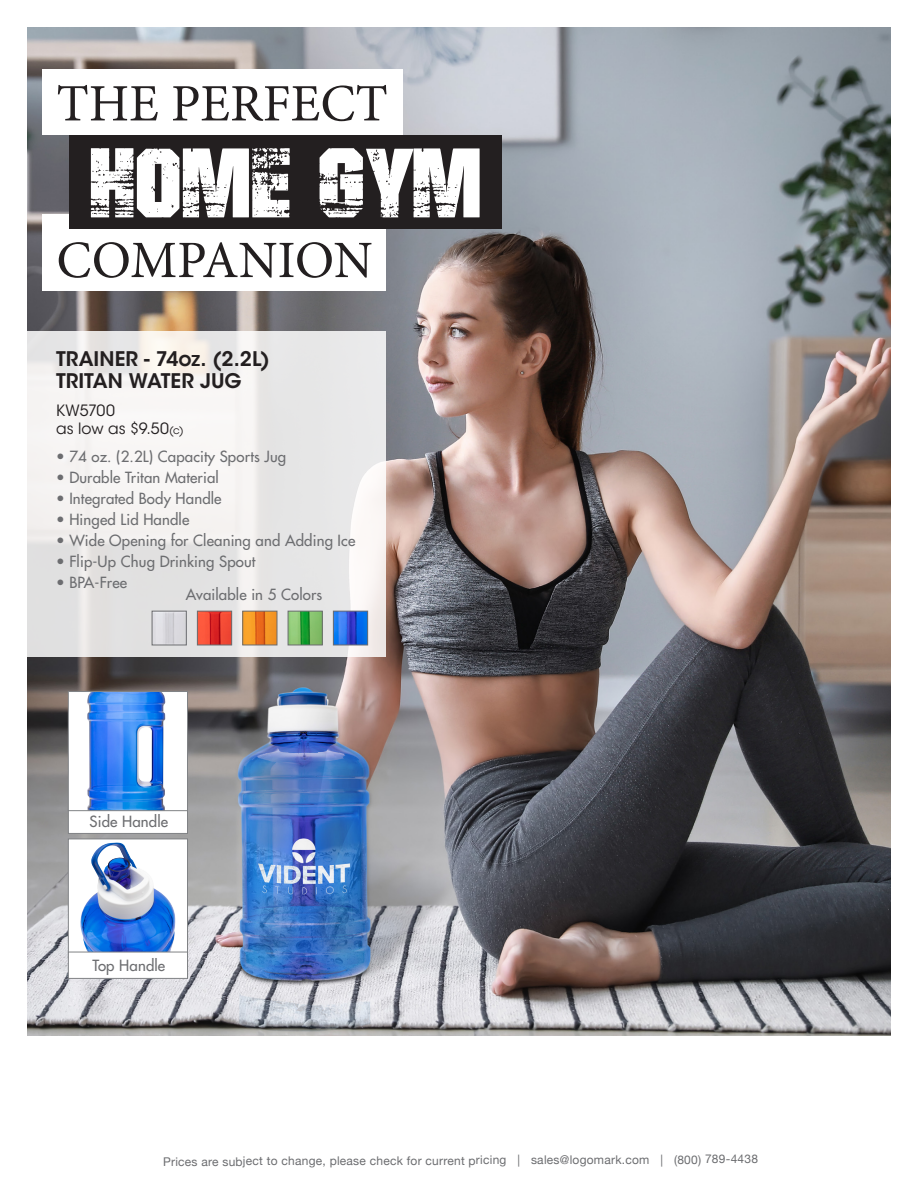
<style>
.page{position:relative;width:918px;height:1188px;background:#fff}
.page>*{position:absolute;margin:0;border:0;box-sizing:border-box;transform-origin:0 0}
.t1{font:133.65px "BADGRUNGE";color:#fff}
.t2{font:52.5px "Minion Pro";color:#231f20}
.t3{font:600 20.1px/22.5px "ITC Avant Garde Std";color:#231f20}
.t4{font:15.45px "ITC Avant Garde Std";letter-spacing:.005em;color:#231f20}
.t5{font:500 15px "Futura Std";letter-spacing:.01em;color:#6c6d70}
.t6{font:12px "Helvetica Neue";letter-spacing:.015em;color:#6c6d70}
.s1{font-size:10.5px}
</style>
<div class="page">
<img style="left:27px;top:27px;width:864px;height:1009px">
<div style="left:43px;top:69px;width:360px;height:66px;background:#fff"></div>
<div style="left:43px;top:214px;width:343px;height:77px;background:#fff"></div>
<svg style="left:27px;top:332px;width:359px;height:325px;fill:#e9e9e9"></svg>
<img style="left:244px;top:613px;width:31px;height:30px">
<div style="left:242px;top:611px;width:35px;height:34px;border:1px solid #6c6d70"></div>
<img style="left:290px;top:613px;width:31px;height:30px">
<div style="left:288px;top:611px;width:35px;height:34px;border:1px solid #6c6d70"></div>
<img style="left:335px;top:613px;width:31px;height:30px">
<div style="left:333px;top:611px;width:35px;height:34px;border:1px solid #6c6d70"></div>
<img style="left:199px;top:613px;width:31px;height:30px">
<div style="left:197px;top:611px;width:35px;height:34px;border:1px solid #6c6d70"></div>
<img style="left:154px;top:613px;width:31px;height:30px">
<div style="left:152px;top:611px;width:35px;height:34px;border:1px solid #6c6d70"></div>
<div style="left:69px;top:135px;width:432px;height:93px;background:#231f20"></div>
<div style="left:68px;top:839px;width:120px;height:119px;background:#fff"></div>
<img style="left:79px;top:842px;width:100px;height:110px">
<div style="left:68px;top:839px;width:120px;height:119px;border:1px solid #808285"></div>
<div style="left:68px;top:807px;width:120px;height:27px;background:#fff;border:1px solid #808285"></div>
<div style="left:68px;top:952px;width:120px;height:27px;background:#fff;border:1px solid #808285"></div>
<div style="left:68px;top:692px;width:120px;height:119px;background:#fff"></div>
<img style="left:87px;top:693px;width:79px;height:116px">
<div style="left:68px;top:691px;width:120px;height:120px;border:1px solid #808285"></div>
<p class="t2" style="left:56px;top:69px;width:333px">THE PERFECT</p>
<p class="t1" style="left:91px;top:93px;width:394px">HOME GYM</p>
<p class="t2" style="left:56px;top:225px;width:318px">COMPANION</p>
<p class="t3" style="left:56px;top:347px;width:215px">TRAINER - 74oz. (2.2L)<br>TRITAN WATER JUG</p>
<p class="t4" style="left:56px;top:401px;width:60px">KW5700</p>
<p class="t5" style="left:56px;top:447px;width:232px">• 74 oz. (2.2L) Capacity Sports Jug</p>
<p class="t5" style="left:56px;top:468px;width:164px">• Durable Tritan Material</p>
<p class="t5" style="left:56px;top:489px;width:167px">• Integrated Body Handle</p>
<p class="t5" style="left:56px;top:510px;width:135px">• Hinged Lid Handle</p>
<p class="t5" style="left:56px;top:531px;width:301px">• Wide Opening for Cleaning and Adding Ice</p>
<p class="t5" style="left:56px;top:552px;width:201px">• Flip-Up Chug Drinking Spout</p>
<p class="t5" style="left:56px;top:573px;width:73px">• BPA-Free</p>
<p class="t5" style="left:186px;top:585px;width:138px">Available in 5 Colors</p>
<p class="t4" style="left:56px;top:419px;width:129px">as low as $9.50<span class="s1">(c)</span></p>
<p class="t5" style="left:90px;top:812px;width:80px">Side Handle</p>
<p class="t5" style="left:93px;top:956px;width:74px">Top Handle</p>
<p class="t6" style="left:163px;top:1153px;width:597px">Prices are subject to change, please check for current pricing | sales@logomark.com | (800) 789-4438</p>
</div>
